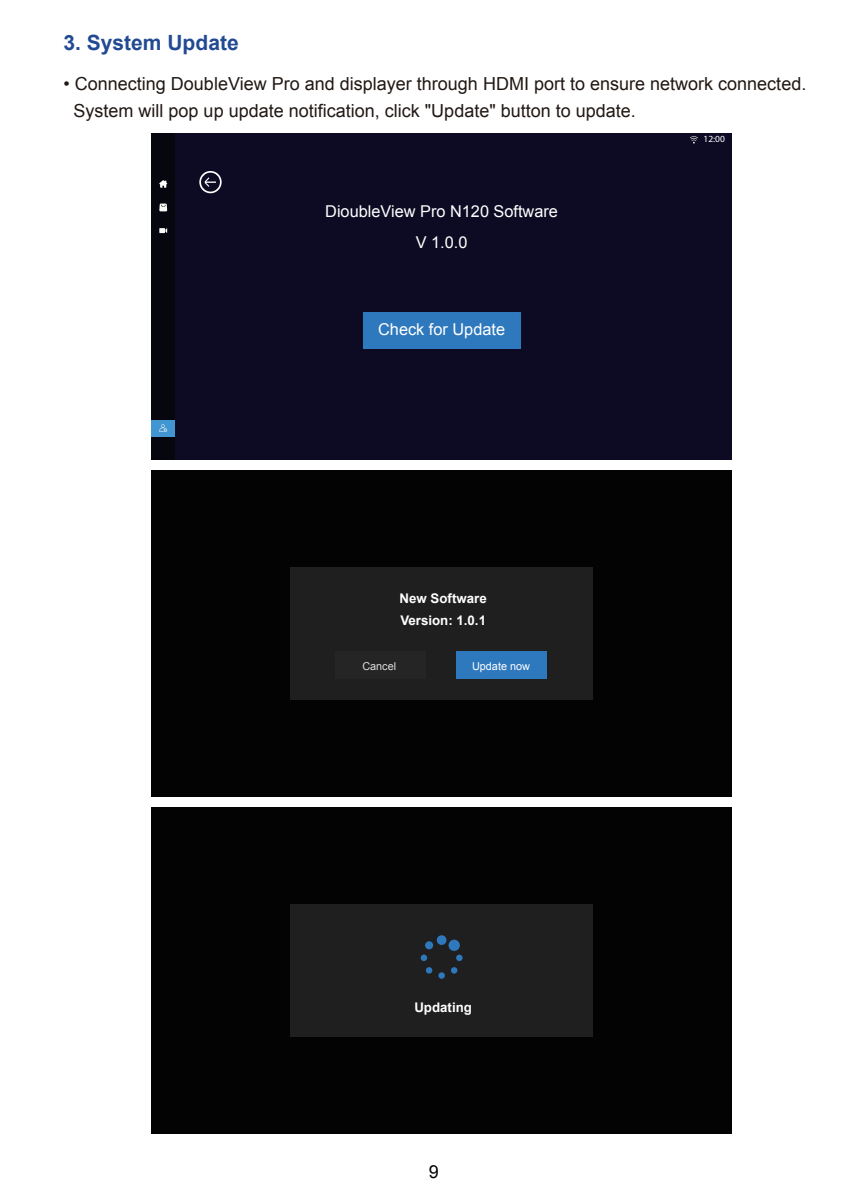
<style>
.page{position:relative;width:868px;height:1191px;background:#fff}
.page>*{position:absolute;margin:0;border:0;box-sizing:border-box;transform-origin:0 0}
.t1{font:700 21px "Arial";color:#224a93}
.t2{font:18px/27px "Arial";color:#211814}
.t3{font:18px "Arial";color:#030303}
.t4{font:16.2px/30.3px "Arial";color:#fff;text-align:center}
.t5{font:700 13.2px/21.6px "Arial";color:#fff}
.t6{font:10.8px "Arial";color:#fff}
.t7{font:10.8px "Arial";color:#ddddde}
.t8{font:9.3px "Myriad Pro";color:#fff}
</style>
<div class="page">
<div style="left:175px;top:134px;width:556px;height:326px;background:#0d0b24"></div>
<div style="left:152px;top:134px;width:23px;height:326px;background:#06060f"></div>
<svg style="left:159px;top:228px;width:8px;height:5px"></svg>
<svg style="left:159px;top:203px;width:8px;height:8px"></svg>
<div style="left:151px;top:420px;width:24px;height:16px;background:#4196d1"></div>
<svg style="left:159px;top:180px;width:8px;height:8px"></svg>
<svg style="left:689px;top:136px;width:9px;height:8px"></svg>
<svg style="left:159px;top:424px;width:8px;height:8px"></svg>
<svg style="left:199px;top:171px;width:22px;height:22px"></svg>
<div style="left:363px;top:312px;width:157px;height:37px;background:#2e78bd"></div>
<div style="left:151px;top:470px;width:580px;height:326px;background:#030303"></div>
<div style="left:290px;top:567px;width:302px;height:133px;background:#1f1f1f"></div>
<div style="left:335px;top:651px;width:90px;height:28px;background:#252525"></div>
<div style="left:455px;top:651px;width:91px;height:28px;background:#2e78bd"></div>
<div style="left:151px;top:807px;width:580px;height:326px;background:#030303"></div>
<div style="left:290px;top:903px;width:302px;height:133px;background:#1f1f1f"></div>
<svg style="left:420px;top:935px;width:42px;height:43px"></svg>
<p class="t1" style="left:63px;top:28px;width:177px">3. System Update</p>
<p class="t2" style="left:73px;top:70px;width:734px;text-indent:-10px">• Connecting DoubleView Pro and displayer through HDMI port to ensure network connected.<br>System will pop up update notification, click "Update" button to update.</p>
<p class="t4" style="left:325px;top:197px;width:234px">DioubleView Pro N120 Software<br>V 1.0.0</p>
<p class="t4" style="left:378px;top:314px;width:128px">Check for Update</p>
<p class="t5" style="left:399px;top:588px;width:89px">New Software<br>Version: 1.0.1</p>
<p class="t7" style="left:362px;top:658px;width:35px">Cancel</p>
<p class="t6" style="left:472px;top:658px;width:60px">Update now</p>
<p class="t5" style="left:414px;top:996px;width:59px">Updating</p>
<p class="t3" style="left:429px;top:1159px;width:12px">9</p>
<p class="t8" style="left:703px;top:133px;width:23px">12:00</p>
</div>
